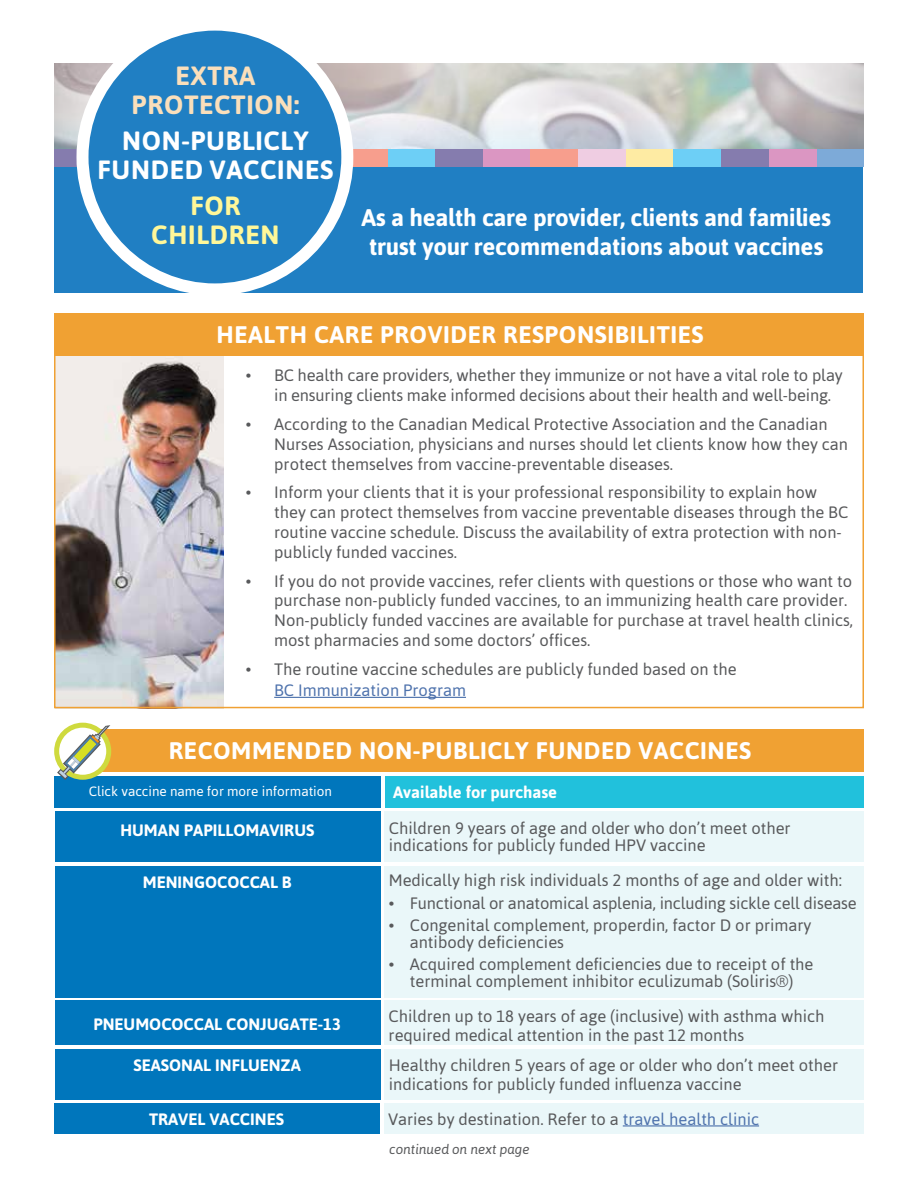
<style>
.page{position:relative;width:918px;height:1188px;background:#fff}
.page>*{position:absolute;margin:0;border:0;box-sizing:border-box;transform-origin:0 0}
.t1{font:700 26.4px/29.2px "Asap";letter-spacing:.025em;color:#fff;text-align:center}
.t2{font:700 26.4px/29.2px "Asap";letter-spacing:.025em;color:#fadfbb;text-align:center}
.t3{font:700 26.4px/29.4px "Asap";letter-spacing:.025em;color:#fff799;text-align:center}
.t4{font:700 24px/28.8px "Asap";letter-spacing:-.01em;color:#fff;text-align:center}
.t5{font:700 24px "Asap";letter-spacing:.025em;color:#fff}
.t6{font:16.5px/19.8px "Asap";color:#58595b}
.t7{font:700 16.5px "Asap";color:#fff}
.t8{font:16.5px "Asap";color:#4f73ad}
.t9{font:13.5px "Asap";color:#fff}
.t10{font:italic 13.5px "Asap";color:#58595b}
.s1{color:#4f73ad}
</style>
<div class="page">
<img style="left:57px;top:356px;width:166px;height:349px">
<div style="left:55px;top:166px;width:808px;height:126px;background:#207fc3"></div>
<img style="left:54px;top:63px;width:810px;height:87px">
<div style="left:54px;top:150px;width:48px;height:17px;background:#857cae"></div>
<div style="left:340px;top:150px;width:48px;height:17px;background:#f79e8d"></div>
<div style="left:388px;top:150px;width:47px;height:17px;background:#6dcff6"></div>
<div style="left:435px;top:150px;width:48px;height:17px;background:#857cae"></div>
<div style="left:483px;top:150px;width:48px;height:17px;background:#db96c2"></div>
<div style="left:531px;top:150px;width:47px;height:17px;background:#f79e8d"></div>
<div style="left:626px;top:150px;width:47px;height:17px;background:#feeba3"></div>
<div style="left:578px;top:150px;width:48px;height:17px;background:#efcde2"></div>
<div style="left:816px;top:150px;width:48px;height:17px;background:#7daad8"></div>
<div style="left:673px;top:150px;width:48px;height:17px;background:#6dcff6"></div>
<div style="left:721px;top:150px;width:48px;height:17px;background:#857cae"></div>
<div style="left:769px;top:150px;width:47px;height:17px;background:#db96c2"></div>
<div style="left:82px;top:25px;width:265px;height:264px;background:#207fc3;border-radius:50%"></div>
<div style="left:76px;top:19px;width:277px;height:276px;border:12px solid #fff;border-radius:50%"></div>
<div style="left:54px;top:313px;width:810px;height:43px;background:#f0a133"></div>
<hr style="left:274px;top:697px;width:192px;height:1px;background:#4f73ad">
<div style="left:54px;top:776px;width:327px;height:31px;background:#0076bc"></div>
<div style="left:55px;top:812px;width:326px;height:50px;background:#0076bc"></div>
<div style="left:385px;top:776px;width:479px;height:31px;background:#21c1dc"></div>
<div style="left:385px;top:812px;width:479px;height:50px;background:#eaf7f9"></div>
<div style="left:55px;top:866px;width:326px;height:131px;background:#0076bc"></div>
<div style="left:385px;top:866px;width:479px;height:131px;background:#eaf7f9"></div>
<div style="left:55px;top:1000px;width:326px;height:45px;background:#0076bc"></div>
<div style="left:385px;top:1000px;width:479px;height:45px;background:#eaf7f9"></div>
<div style="left:55px;top:1049px;width:326px;height:50px;background:#0076bc"></div>
<div style="left:385px;top:1049px;width:479px;height:50px;background:#eaf7f9"></div>
<div style="left:54px;top:1103px;width:326px;height:31px;background:#0076bc"></div>
<div style="left:384px;top:1103px;width:479px;height:31px;background:#eaf7f9"></div>
<hr style="left:623px;top:1125px;width:136px;height:2px;background:#4f73ad">
<div style="left:83px;top:729px;width:781px;height:42px;background:#f0a133"></div>
<div style="left:54px;top:723px;width:57px;height:57px;border:5px solid #cfda3e;border-radius:50%"></div>
<svg style="left:57px;top:725px;width:53px;height:55px"></svg>
<h1 class="t2" style="left:132px;top:60px;width:169px">EXTRA<br>PROTECTION:</h1>
<h1 class="t1" style="left:98px;top:126px;width:237px">NON-PUBLICLY<br>FUNDED VACCINES</h1>
<h1 class="t3" style="left:151px;top:191px;width:130px">FOR<br>CHILDREN</h1>
<h2 class="t4" style="left:361px;top:203px;width:471px">As a health care provider, clients and families trust your recommendations about vaccines</h2>
<h2 class="t5" style="left:216px;top:320px;width:489px">HEALTH CARE PROVIDER RESPONSIBILITIES</h2>
<p class="t6" style="left:274px;top:366px;width:570px;text-indent:-28px">• BC health care providers, whether they immunize or not have a vital role to play in ensuring clients make informed decisions about their health and well-being.</p>
<p class="t6" style="left:274px;top:414px;width:575px;text-indent:-28px">• According to the Canadian Medical Protective Association and the Canadian<br>Nurses Association, physicians and nurses should let clients know how they can protect themselves from vaccine-preventable diseases.</p>
<p class="t6" style="left:274px;top:483px;width:576px;text-indent:-28px">• Inform your clients that it is your professional responsibility to explain how they can protect themselves from vaccine preventable diseases through the BC routine vaccine schedule. Discuss the availability of extra protection with non&shy;publicly funded vaccines.</p>
<p class="t6" style="left:274px;top:571px;width:580px;text-indent:-28px">• If you do not provide vaccines, refer clients with questions or those who want to purchase non-publicly funded vaccines, to an immunizing health care provider.<br>Non-publicly funded vaccines are available for purchase at travel health clinics, most pharmacies and some doctors’ offices.</p>
<p class="t6" style="left:246px;top:659px;width:492px">• The routine vaccine schedules are publicly funded based on the</p>
<p class="t8" style="left:274px;top:681px;width:193px">BC Immunization Program</p>
<h2 class="t5" style="left:169px;top:737px;width:584px">RECOMMENDED NON-PUBLICLY FUNDED VACCINES</h2>
<p class="t9" style="left:89px;top:784px;width:245px">Click vaccine name for more information</p>
<p class="t7" style="left:120px;top:821px;width:196px">HUMAN PAPILLOMAVIRUS</p>
<p class="t7" style="left:393px;top:782px;width:165px">Available for purchase</p>
<p class="t6" style="left:389px;top:820px;width:403px;line-height:16.5px">Children 9 years of age and older who don’t meet other indications for publicly funded HPV vaccine</p>
<p class="t7" style="left:143px;top:873px;width:150px">MENINGOCOCCAL B</p>
<p class="t6" style="left:389px;top:871px;width:455px">Medically high risk individuals 2 months of age and older with:</p>
<p class="t6" style="left:389px;top:893px;width:469px">• Functional or anatomical asplenia, including sickle cell disease</p>
<p class="t6" style="left:410px;top:917px;width:403px;line-height:16.5px;text-indent:-21px">• Congenital complement, properdin, factor D or primary antibody deficiencies</p>
<p class="t6" style="left:389px;top:956px;width:426px;line-height:16.5px;text-align:center">• Acquired complement deficiencies due to receipt of the terminal complement inhibitor eculizumab (Soliris®)</p>
<p class="t7" style="left:93px;top:1015px;width:249px">PNEUMOCOCCAL CONJUGATE-13</p>
<p class="t6" style="left:389px;top:1006px;width:437px;line-height:19px">Children up to 18 years of age (inclusive) with asthma which required medical attention in the past 12 months</p>
<p class="t7" style="left:134px;top:1056px;width:169px">SEASONAL INFLUENZA</p>
<p class="t6" style="left:389px;top:1055px;width:451px;line-height:19px">Healthy children 5 years of age or older who don’t meet other indications for publicly funded influenza vaccine</p>
<p class="t7" style="left:149px;top:1110px;width:136px">TRAVEL VACCINES</p>
<p class="t6" style="left:388px;top:1109px;width:373px">Varies by destination. Refer to a <span class="s1">travel health clinic</span></p>
<p class="t10" style="left:389px;top:1141px;width:142px">continued on next page</p>
</div>
